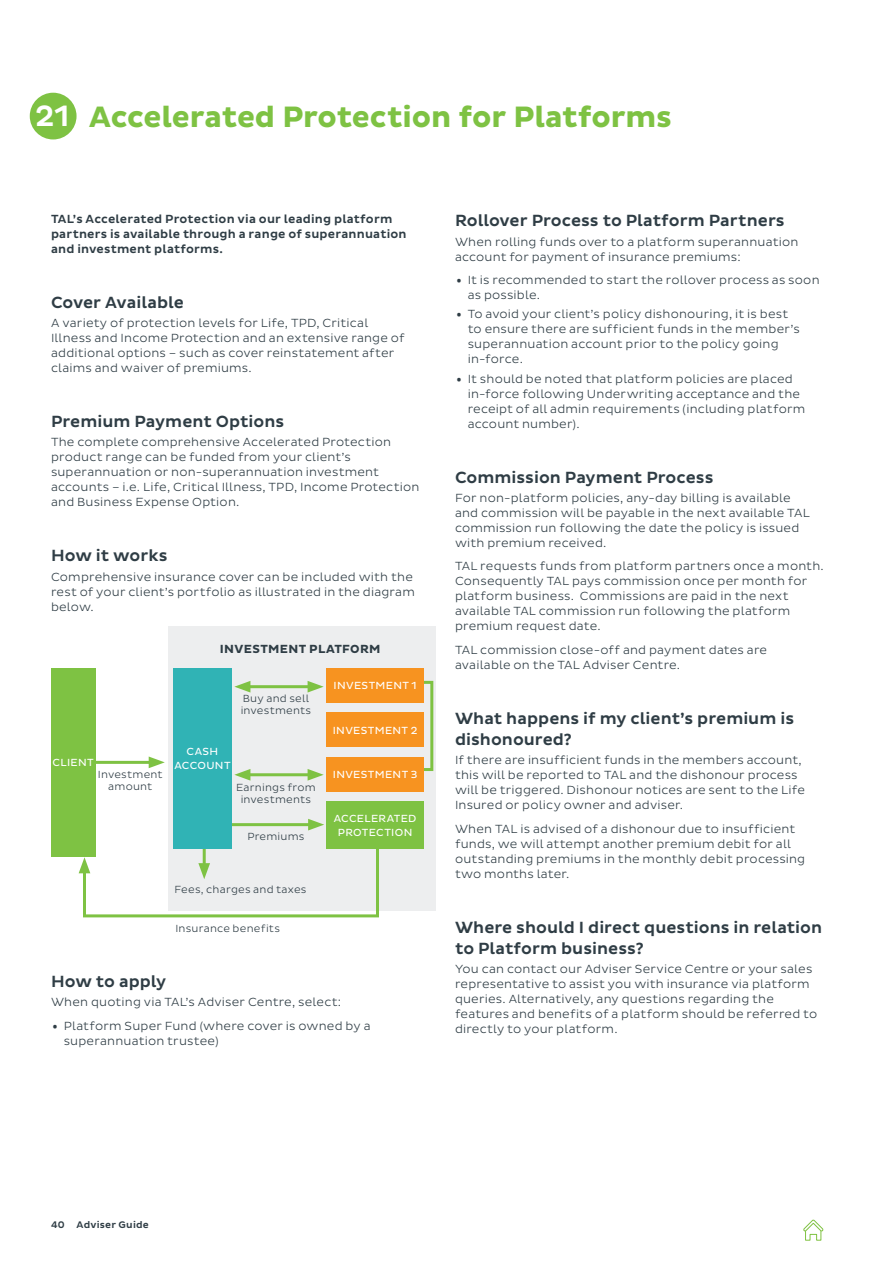
<style>
.page{position:relative;width:893px;height:1263px;background:#fff}
.page>*{position:absolute;margin:0;border:0;box-sizing:border-box;transform-origin:0 0}
.Page_Head{font:700 30px "Pluto Sans";letter-spacing:-.005em;color:#7ec243}
.Page_head_number{font:500 30px "Pluto Sans";color:#fff}
.Subhead_L1_for_toc{font:500 16.5px/21px "Pluto Sans";color:#2f3d45}
.Body_Copy{font:300 12px/15px "Pluto Sans";letter-spacing:.015em;color:#2f3d45}
.Body_Copy-2{font:500 12px/15px "Pluto Sans";letter-spacing:.015em;color:#2f3d45}
.Chart_Head{font:700 12px "Pluto Sans";letter-spacing:.03em;color:#2f3d45}
.Table_Copy{font:300 10.5px/12px "Pluto Sans";letter-spacing:.02em;color:#2f3d45;text-align:center}
.Chart_Head-2{font:10.5px/13.5px "Pluto Sans";letter-spacing:.03em;color:#fff;text-align:center}
.t1{font:500 9.75px "Pluto Sans";letter-spacing:.02em;color:#2f3d45}
.s1{font-size:21px}
</style>
<div class="page">
<div style="left:168px;top:627px;width:268px;height:284px;background:#edeeef"></div>
<div style="left:417px;top:681px;width:16px;height:90px;border:3px solid #7ec243"></div>
<hr style="left:91px;top:761px;width:63px;height:3px;background:#7ec243">
<svg style="left:149px;top:756px;width:16px;height:12px"></svg>
<div style="left:51px;top:668px;width:44px;height:188px;background:#7ec243"></div>
<div style="left:326px;top:668px;width:98px;height:35px;background:#f79320"></div>
<div style="left:326px;top:713px;width:98px;height:34px;background:#f79320"></div>
<div style="left:326px;top:757px;width:98px;height:34px;background:#f79320"></div>
<div style="left:326px;top:801px;width:98px;height:48px;background:#7ec243"></div>
<hr style="left:245px;top:685px;width:68px;height:3px;background:#7ec243">
<svg style="left:234px;top:681px;width:16px;height:11px"></svg>
<svg style="left:308px;top:681px;width:16px;height:11px"></svg>
<hr style="left:245px;top:773px;width:68px;height:3px;background:#7ec243">
<svg style="left:234px;top:769px;width:16px;height:12px"></svg>
<svg style="left:308px;top:769px;width:16px;height:12px"></svg>
<hr style="left:220px;top:823px;width:94px;height:3px;background:#7ec243">
<svg style="left:308px;top:819px;width:16px;height:11px"></svg>
<svg style="left:79px;top:841px;width:300px;height:77px"></svg>
<div style="left:173px;top:668px;width:59px;height:181px;background:#30b3b5"></div>
<div style="left:30px;top:93px;width:47px;height:46px;background:#7ec243;border-radius:50%"></div>
<svg style="left:803px;top:1219px;width:20px;height:22px"></svg>
<p class="Page_head_number" style="left:35px;top:99px;width:36px">21</p>
<p class="Page_Head" style="left:89px;top:100px;width:584px">Accelerated Protection for Platforms</p>
<p class="Body_Copy-2" style="left:51px;top:212px;width:357px">TAL’s Accelerated Protection via our leading platform partners is available through a range of superannuation and investment platforms.</p>
<p class="Subhead_L1_for_toc" style="left:51px;top:292px;width:134px">Cover Available</p>
<p class="Body_Copy" style="left:51px;top:316px;width:355px">A variety of protection levels for Life, TPD, Critical Illness and Income Protection and an extensive range of additional options – such as cover reinstatement after claims and waiver of premiums.</p>
<p class="Subhead_L1_for_toc" style="left:51px;top:411px;width:235px">Premium Payment Options</p>
<p class="Body_Copy" style="left:51px;top:435px;width:370px">The complete comprehensive Accelerated Protection product range can be funded from your client’s superannuation or non-superannuation investment accounts – i.e. Life, Critical Illness, TPD, Income Protection and Business Expense Option.</p>
<p class="Subhead_L1_for_toc" style="left:51px;top:546px;width:118px">How it works</p>
<p class="Body_Copy" style="left:51px;top:569px;width:365px">Comprehensive insurance cover can be included with the rest of your client’s portfolio as illustrated in the diagram below.</p>
<p class="Chart_Head-2" style="left:53px;top:756px;width:43px">CLIENT</p>
<p class="Table_Copy" style="left:98px;top:768px;width:66px">Investment amount</p>
<p class="Chart_Head" style="left:220px;top:642px;width:162px">INVESTMENT PLATFORM</p>
<p class="Table_Copy" style="left:241px;top:693px;width:72px;text-align:left">Buy and sell investments</p>
<p class="Chart_Head-2" style="left:174px;top:745px;width:58px">CASH<br>ACCOUNT</p>
<p class="Table_Copy" style="left:236px;top:781px;width:81px">Earnings from investments</p>
<p class="Table_Copy" style="left:247px;top:831px;width:59px">Premiums</p>
<p class="Chart_Head-2" style="left:334px;top:679px;width:85px">INVESTMENT 1</p>
<p class="Chart_Head-2" style="left:333px;top:724px;width:86px">INVESTMENT 2</p>
<p class="Chart_Head-2" style="left:333px;top:768px;width:86px">INVESTMENT 3</p>
<p class="Chart_Head-2" style="left:334px;top:812px;width:84px">ACCELERATED</p>
<p class="Chart_Head-2" style="left:338px;top:825px;width:76px">PROTECTION</p>
<p class="Table_Copy" style="left:174px;top:883px;width:134px">Fees, charges and taxes</p>
<p class="Table_Copy" style="left:175px;top:922px;width:106px">Insurance benefits</p>
<p class="Subhead_L1_for_toc" style="left:51px;top:971px;width:117px">How to apply</p>
<p class="Body_Copy" style="left:51px;top:995px;width:292px">When quoting via TAL’s Adviser Centre, select:</p>
<p class="Body_Copy" style="left:64px;top:1018px;width:308px;text-indent:-13px"><span class="s1">•</span> Platform Super Fund (where cover is owned by a superannuation trustee)</p>
<p class="Subhead_L1_for_toc" style="left:455px;top:211px;width:331px">Rollover Process to Platform Partners</p>
<p class="Body_Copy" style="left:455px;top:234px;width:345px">When rolling funds over to a platform superannuation account for payment of insurance premiums:</p>
<p class="Body_Copy" style="left:468px;top:273px;width:353px;text-indent:-13px"><span class="s1">•</span> It is recommended to start the rollover process as soon as possible.</p>
<p class="Body_Copy" style="left:468px;top:307px;width:334px;text-indent:-13px"><span class="s1">•</span> To avoid your client’s policy dishonouring, it is best to ensure there are sufficient funds in the member’s superannuation account prior to the policy going in‑force.</p>
<p class="Body_Copy" style="left:468px;top:371px;width:339px;text-indent:-13px"><span class="s1">•</span> It should be noted that platform policies are placed in-force following Underwriting acceptance and the receipt of all admin requirements (including platform account number).</p>
<p class="Subhead_L1_for_toc" style="left:455px;top:467px;width:260px">Commission Payment Process</p>
<p class="Body_Copy" style="left:455px;top:490px;width:356px">For non-platform policies, any-day billing is available and commission will be payable in the next available TAL commission run following the date the policy is issued with premium received.</p>
<p class="Body_Copy" style="left:455px;top:559px;width:370px">TAL requests funds from platform partners once a month.<br>Consequently TAL pays commission once per month for platform business. Commissions are paid in the next available TAL commission run following the platform premium request date.</p>
<p class="Body_Copy" style="left:455px;top:642px;width:314px">TAL commission close-off and payment dates are available on the TAL Adviser Centre.</p>
<p class="Subhead_L1_for_toc" style="left:455px;top:708px;width:341px">What happens if my client’s premium is dishonoured?</p>
<p class="Body_Copy" style="left:455px;top:753px;width:351px">If there are insufficient funds in the members account, this will be reported to TAL and the dishonour process will be triggered. Dishonour notices are sent to the Life Insured or policy owner and adviser.</p>
<p class="Body_Copy" style="left:455px;top:821px;width:352px">When TAL is advised of a dishonour due to insufficient funds, we will attempt another premium debit for all outstanding premiums in the monthly debit processing two months later.</p>
<p class="Subhead_L1_for_toc" style="left:455px;top:917px;width:369px">Where should I direct questions in relation to Platform business?</p>
<p class="Body_Copy" style="left:455px;top:961px;width:364px">You can contact our Adviser Service Centre or your sales representative to assist you with insurance via platform queries. Alternatively, any questions regarding the features and benefits of a platform should be referred to directly to your platform.</p>
<p class="t1" style="left:51px;top:1219px;width:99px">40 Adviser Guide</p>
</div>
